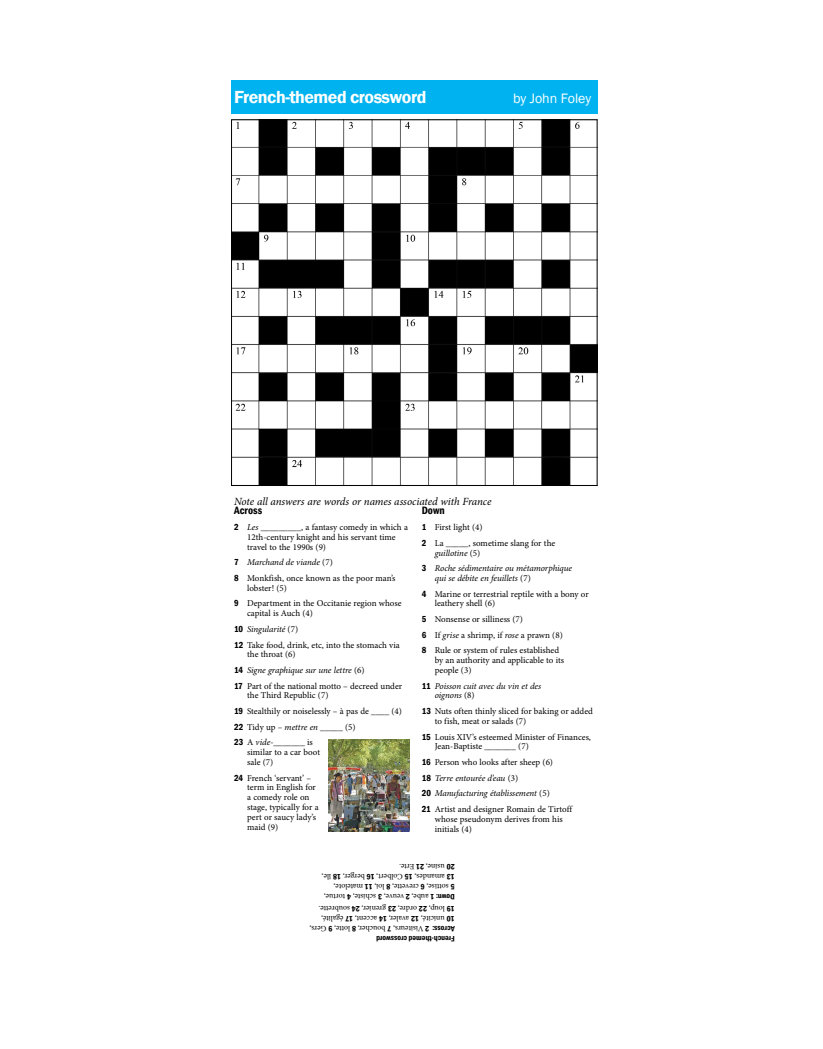
<style>
.page{position:relative;width:823px;height:1049px;background:#fff}
.page>*{position:absolute;margin:0;border:0;box-sizing:border-box;transform-origin:0 0}
.t1{font:600 18px "Franklin Gothic";letter-spacing:-.03em;color:#fff}
.t2{font:14px "Franklin Gothic";color:#fff}
.t3{font:italic 11px "Minion Pro";letter-spacing:-.01em;color:#000}
.t4{font:600 condensed 11px "Franklin Gothic";color:#000}
.t5{font:9px/15.6px "Minion Pro";color:#000}
.t6{font:italic 9px/15.6px "Minion Pro";letter-spacing:-.01em;color:#000}
.t7{font:8px/9.9px "Minion Pro";letter-spacing:-.005em;color:#000}
.t8{font:600 condensed 8px "Franklin Gothic";color:#000}
.s1{font-family:"Franklin Gothic";font-weight:600;font-stretch:condensed}
.s2{font-style:italic}
.s3{font-style:normal}
.s4{font-family:"Franklin Gothic";font-weight:600;font-style:normal;font-stretch:condensed}
</style>
<div class="page">
<img style="left:233px;top:122px;width:362px;height:362px">
<div style="left:231px;top:120px;width:366px;height:366px;border:1px solid #000"></div>
<div style="left:231px;top:81px;width:366px;height:33px;background:#00b3f0"></div>
<img style="left:329px;top:740px;width:80px;height:91px">
<h1 class="t1" style="left:234px;top:86px;width:194px">French-themed crossword</h1>
<h2 class="t2" style="left:513px;top:90px;width:79px">by John Foley</h2>
<p class="t3" style="left:234px;top:494px;width:259px">Note all answers are words or names associated with France</p>
<p class="t4" style="left:234px;top:503px;width:30px">Across</p>
<p class="t5" style="left:247px;top:522px;width:162px;line-height:9.9px;text-indent:-13px"><span class="s1">2</span> <span class="s2">Les</span> _________, a fantasy comedy in which a<br>12th-century knight and his servant time travel to the 1990s (9)</p>
<p class="t5" style="left:234px;top:555px;width:163px"><span class="s1">7</span> <span class="s2">Marchand de viande</span> (7)<br><span class="s1">8</span> Monkfish, once known as the poor man’s</p>
<p class="t5" style="left:234px;top:580px;width:169px;text-indent:13px">lobster! (5)<br><span class="s1">9</span> Department in the Occitanie region whose</p>
<p class="t5" style="left:234px;top:606px;width:167px;text-indent:13px">capital is Auch (4)<br><span class="s1">10</span> <span class="s2">Singularité</span> (7)<br><span class="s1">12</span> Take food, drink, etc, into the stomach via</p>
<p class="t5" style="left:234px;top:647px;width:169px;text-indent:13px">the throat (6)<br><span class="s1">14</span> <span class="s2">Signe graphique sur une lettre</span> (6)<br><span class="s1">17</span> Part of the national motto – decreed under</p>
<p class="t5" style="left:234px;top:688px;width:169px;text-indent:13px">the Third Republic (7)<br><span class="s1">19</span> Stealthily or noiselessly – à pas de ____ (4)<br><span class="s1">22</span> Tidy up – <span class="s2">mettre en</span> _____ (5)<br><span class="s1">23</span> A <span class="s2">vide-</span>_______ is</p>
<p class="t5" style="left:247px;top:747px;width:74px;line-height:9.9px">similar to a car boot sale (7)</p>
<p class="t5" style="left:247px;top:773px;width:73px;line-height:9.9px;text-indent:-13px"><span class="s1">24</span> French ‘servant’ – term in English for a comedy role on stage, typically for a pert or saucy lady’s maid (9)</p>
<p class="t4" style="left:421px;top:503px;width:24px">Down</p>
<p class="t5" style="left:421px;top:519px;width:135px"><span class="s1">1</span> First light (4)<br><span class="s1">2</span> La _____, sometime slang for the</p>
<p class="t6" style="left:421px;top:545px;width:152px;text-indent:13px">guillotine <span class="s3">(5)<br></span><span class="s4">3</span> Roche sédimentaire ou métamorphique</p>
<p class="t5" style="left:421px;top:570px;width:168px;text-indent:13px"><span class="s2">qui se débite en feuillets</span> (7)<br><span class="s1">4</span> Marine or terrestrial reptile with a bony or</p>
<p class="t5" style="left:421px;top:596px;width:142px;text-indent:13px">leathery shell (6)<br><span class="s1">5</span> Nonsense or silliness (7)<br><span class="s1">6</span> If <span class="s2">grise</span> a shrimp, if <span class="s2">rose</span> a prawn (8)<br><span class="s1">8</span> Rule or system of rules established</p>
<p class="t5" style="left:434px;top:655px;width:131px;line-height:9.9px">by an authority and applicable to its people (3)</p>
<p class="t6" style="left:434px;top:681px;width:108px;line-height:9.9px;text-indent:-13px"><span class="s4">11</span> Poisson cuit avec du vin et des oignons <span class="s3">(8)</span></p>
<p class="t5" style="left:434px;top:706px;width:160px;line-height:9.9px;text-indent:-13px"><span class="s1">13</span> Nuts often thinly sliced for baking or added to fish, meat or salads (7)</p>
<p class="t5" style="left:434px;top:732px;width:158px;line-height:9.9px;text-indent:-13px"><span class="s1">15</span> Louis XIV’s esteemed Minister of Finances,<br>Jean-Baptiste _______ (7)</p>
<p class="t5" style="left:421px;top:754px;width:152px"><span class="s1">16</span> Person who looks after sheep (6)<br><span class="s1">18</span> <span class="s2">Terre entourée d’eau</span> (3)<br><span class="s1">20</span> <span class="s2">Manufacturing établissement</span> (5)<br><span class="s1">21</span> Artist and designer Romain de Tirtoff</p>
<p class="t5" style="left:434px;top:814px;width:129px;line-height:9.9px">whose pseudonym derives from his initials (4)</p>
<p class="t7" style="left:454px;top:901px;width:134px;rotate:-180deg"><span class="s1">Down: 1</span> aube, <span class="s1">2</span> veuve, <span class="s1">3</span> schiste, <span class="s1">4</span> tortue, <span class="s1">5</span> sottise, <span class="s1">6</span> crevette, <span class="s1">8</span> loi, <span class="s1">11</span> matelote,<br><span class="s1">13</span> amandes, <span class="s1">15</span> Colbert, <span class="s1">16</span> berger, <span class="s1">18</span> île, <span class="s1">20</span> usine, <span class="s1">21</span> Erte.</p>
<p class="t7" style="left:454px;top:933px;width:147px;rotate:-180deg"><span class="s1">Across: 2</span> Visiteurs, <span class="s1">7</span> boucher, <span class="s1">8</span> lotte, <span class="s1">9</span> Gers,<br><span class="s1">10</span> unicité, <span class="s1">12</span> avaler, <span class="s1">14</span> accent, <span class="s1">17</span> égalité,<br><span class="s1">19</span> loup, <span class="s1">22</span> ordre, <span class="s1">23</span> grenier, <span class="s1">24</span> soubrette.</p>
<p class="t8" style="left:454px;top:944px;width:80px;rotate:-180deg">French-themed crossword</p>
</div>
